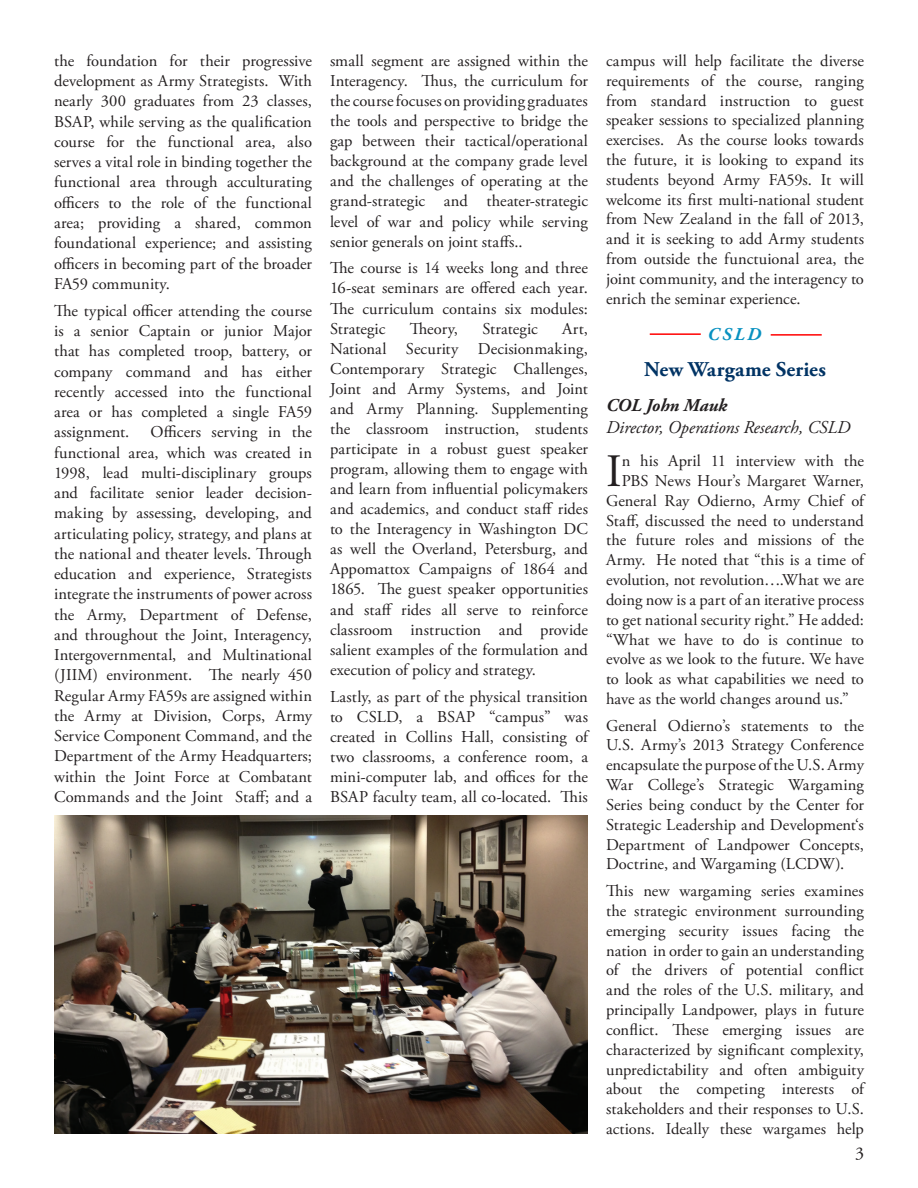
<style>
.page{position:relative;width:918px;height:1188px;background:#fff}
.page>*{position:absolute;margin:0;border:0;box-sizing:border-box;transform-origin:0 0}
.Article_paragraph{font:46.35px "Adobe Garamond Pro";color:#231f20}
.Article_headline{font:700 21px "Adobe Garamond Pro";letter-spacing:.01em;color:#003364}
.Author_byline{font:italic 18px "Adobe Garamond Pro";letter-spacing:-.005em;color:#231f20}
.Author{font:italic 700 18px "Adobe Garamond Pro";color:#231f20}
.t1{font:italic 700 18px "Adobe Garamond Pro";color:#008ebf}
.t2{font:18px "Adobe Garamond Pro";color:#231f20}
.Article_paragraph-2{font:16.5px/20.2px "Adobe Garamond Pro";letter-spacing:.005em;color:#231f20;text-align:justify}
</style>
<div class="page">
<hr style="left:650px;top:333px;width:51px;height:2px;background:#f00">
<hr style="left:771px;top:334px;width:51px;height:2px;background:#f00">
<img style="left:54px;top:815px;width:534px;height:319px">
<p class="Article_paragraph-2" style="left:54px;top:51px;width:260px">the foundation for their progressive development as Army Strategists. With nearly 300 graduates from 23 classes, BSAP, while serving as the qualification course for the functional area, also serves a vital role in binding together the functional area through acculturating officers to the role of the functional area; providing a shared, common foundational experience; and assisting officers in becoming part of the broader FA59 community.</p>
<p class="Article_paragraph-2" style="left:54px;top:301px;width:260px">The typical officer attending the course is a senior Captain or junior Major that has completed troop, battery, or company command and has either recently accessed into the functional area or has completed a single FA59 assignment.</p>
<p class="Article_paragraph-2" style="left:54px;top:423px;width:260px;text-indent:97px">Officers serving in the functional area, which was created in 1998, lead multi-disciplinary groups and facilitate senior leader decision&shy;making by assessing, developing, and articulating policy, strategy, and plans at the national and theater levels. Through education and experience, Strategists integrate the instruments of power across the Army, Department of Defense, and throughout the Joint, Interagency, Intergovernmental, and Multinational (JIIM) environment. The nearly 450<br>Regular Army FA59s are assigned within the Army at Division, Corps, Army Service Component Command, and the Department of the Army Headquarters; within the Joint Force at Combatant Commands and the Joint Staff; and a</p>
<p class="Article_paragraph-2" style="left:330px;top:51px;width:260px">small segment are assigned within the Interagency. Thus, the curriculum for the course focuses on providing graduates the tools and perspective to bridge the gap between their tactical/operational background at the company grade level and the challenges of operating at the grand-strategic and theater-strategic level of war and policy while serving senior generals on joint staffs..</p>
<p class="Article_paragraph-2" style="left:330px;top:259px;width:260px">The course is 14 weeks long and three 16-seat seminars are offered each year.<br>The curriculum contains six modules:<br>Strategic</p>
<p class="Article_paragraph-2" style="left:410px;top:319px;width:50px">Theory,</p>
<p class="Article_paragraph-2" style="left:482px;top:319px;width:57px">Strategic</p>
<p class="Article_paragraph-2" style="left:330px;top:319px;width:260px;text-indent:232px">Art, National Security Decisionmaking, Contemporary Strategic Challenges, Joint and Army Systems, and Joint and Army Planning. Supplementing the classroom instruction, students participate in a robust guest speaker program, allowing them to engage with and learn from influential policymakers and academics, and conduct staff rides to the Interagency in Washington DC as well the Overland, Petersburg, and Appomattox Campaigns of 1864 and 1865. The guest speaker opportunities and staff rides all serve to reinforce classroom instruction and provide salient examples of the formulation and execution of policy and strategy.</p>
<p class="Article_paragraph-2" style="left:330px;top:687px;width:260px">Lastly, as part of the physical transition to CSLD, a BSAP “campus” was created in Collins Hall, consisting of two classrooms, a conference room, a mini-computer lab, and offices for the BSAP faculty team, all co-located. This</p>
<p class="Article_paragraph-2" style="left:606px;top:51px;width:260px;line-height:19.8px">campus will help facilitate the diverse requirements of the course, ranging from standard instruction to guest speaker sessions to specialized planning exercises. As the course looks towards the future, it is looking to expand its students beyond Army FA59s. It will welcome its first multi-national student from New Zealand in the fall of 2013, and it is seeking to add Army students from outside the functuional area, the joint community, and the interagency to enrich the seminar experience.</p>
<p class="t1" style="left:708px;top:324px;width:55px">CSLD</p>
<p class="Article_headline" style="left:644px;top:357px;width:183px">New Wargame Series</p>
<p class="Author" style="left:606px;top:395px;width:123px">COL John Mauk</p>
<p class="Author_byline" style="left:606px;top:416px;width:246px">Director, Operations Research, CSLD</p>
<p class="Article_paragraph" style="left:606px;top:443px;width:17px">I</p>
<p class="Article_paragraph-2" style="left:622px;top:451px;width:244px">n his April 11 interview with the</p>
<p class="Article_paragraph-2" style="left:622px;top:471px;width:244px">PBS News Hour’s Margaret Warner,</p>
<p class="Article_paragraph-2" style="left:606px;top:491px;width:260px">General Ray Odierno, Army Chief of</p>
<p class="Article_paragraph-2" style="left:606px;top:511px;width:259px">Staff, discussed the need to understand</p>
<p class="Article_paragraph-2" style="left:606px;top:531px;width:259px">the future roles and missions of the</p>
<p class="Article_paragraph-2" style="left:606px;top:550px;width:260px">Army. He noted that “this is a time of</p>
<p class="Article_paragraph-2" style="left:606px;top:570px;width:260px">evolution, not revolution….What we are</p>
<p class="Article_paragraph-2" style="left:606px;top:590px;width:259px">doing now is a part of an iterative process</p>
<p class="Article_paragraph-2" style="left:606px;top:610px;width:260px">to get national security right.” He added:</p>
<p class="Article_paragraph-2" style="left:606px;top:630px;width:260px">“What we have to do is continue to</p>
<p class="Article_paragraph-2" style="left:606px;top:650px;width:259px">evolve as we look to the future. We have</p>
<p class="Article_paragraph-2" style="left:606px;top:669px;width:260px">to look as what capabilities we need to</p>
<p class="Article_paragraph-2" style="left:606px;top:689px;width:244px">have as the world changes around us.”</p>
<p class="Article_paragraph-2" style="left:606px;top:716px;width:260px;line-height:19.8px">General Odierno’s statements to the U.S. Army’s 2013 Strategy Conference encapsulate the purpose of the U.S. Army War College’s Strategic Wargaming Series being conduct by the Center for Strategic Leadership and Development‘s Department of Landpower Concepts, Doctrine, and Wargaming (LCDW).</p>
<p class="Article_paragraph-2" style="left:606px;top:881px;width:260px;line-height:19.8px">This new wargaming series examines the strategic environment surrounding emerging security issues facing the nation in order to gain an understanding of the drivers of potential conflict and the roles of the U.S. military, and principally Landpower, plays in future conflict. These emerging issues are characterized by significant complexity, unpredictability and often ambiguity about the competing interests of stakeholders and their responses to U.S. actions. Ideally these wargames help</p>
<p class="t2" style="left:855px;top:1142px;width:10px">3</p>
</div>
